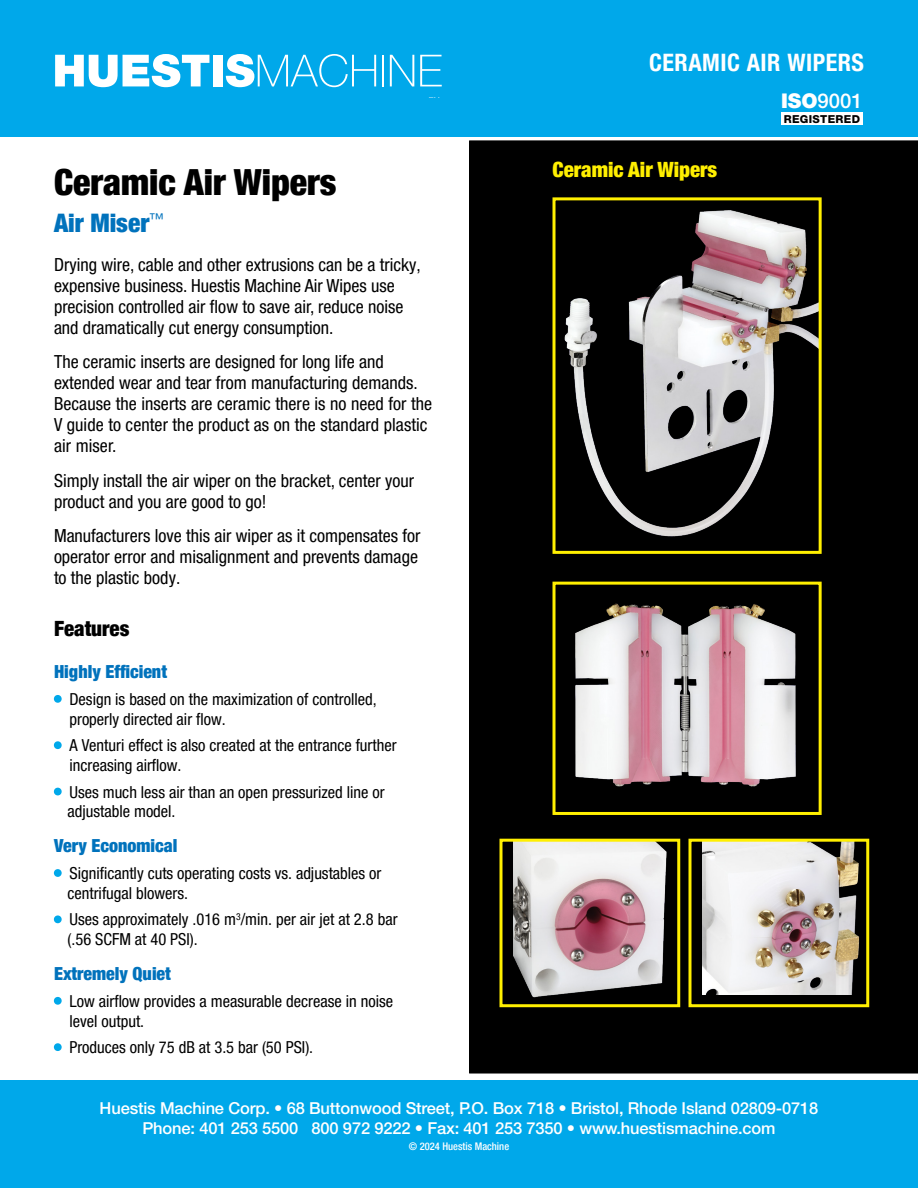
<style>
.page{position:relative;width:918px;height:1188px;background:#fff}
.page>*{position:absolute;margin:0;border:0;box-sizing:border-box;transform-origin:0 0}
.t1{font:900 condensed 36px "Helvetica Neue";color:#000}
.t2{font:900 condensed 25.5px "Helvetica Neue LT Pro";color:#0072bc}
.t3{font:700 condensed 24px "Helvetica Neue LT Pro";letter-spacing:.02em;color:#fff}
.t4{font:900 condensed 21px "Helvetica Neue LT Pro";color:#ffef00}
.t5{font:900 condensed 21px "Helvetica Neue LT Pro";color:#000}
.t6{font:500 20.4px "Helvetica Neue LT Pro";color:#fff}
.t7{font:condensed 18px/21px "Helvetica Neue LT Pro";color:#000}
.t8{font:900 condensed 18px "Helvetica Neue LT Pro";color:#0072bc}
.t9{font:condensed 16.5px/19.8px "Helvetica Neue LT Pro";color:#000}
.t10{font:500 16.5px/19.8px "Helvetica Neue LT Pro";letter-spacing:-.01em;color:#fff;text-align:center}
.t11{font:800 10.95px "Helvetica Neue LT Pro";letter-spacing:.03em;color:#000}
.t12{font:500 condensed 10.5px "Helvetica Neue LT Pro";color:#fff}
.s1{font-weight:900}
</style>
<div class="page">
<div style="left:469px;top:140px;width:449px;height:934px;background:#000"></div>
<div style="left:0;top:0;width:918px;height:136px;background:#00a8ea"></div>
<svg style="left:55px;top:54px;width:154px;height:33px"></svg>
<div style="left:213px;top:55px;width:10px;height:31px;background:#fff"></div>
<svg style="left:226px;top:54px;width:150px;height:33px"></svg>
<hr style="left:382px;top:55px;width:2px;height:31px;background:#fff">
<svg style="left:390px;top:55px;width:24px;height:31px"></svg>
<svg style="left:420px;top:55px;width:22px;height:31px"></svg>
<div style="left:781px;top:112px;width:81px;height:13px;background:#fff"></div>
<div style="left:0;top:1080px;width:918px;height:108px;background:#00a8ea"></div>
<img style="left:557px;top:201px;width:261px;height:349px">
<div style="left:553px;top:197px;width:269px;height:357px;border:3px solid #ffef00"></div>
<img style="left:703px;top:843px;width:162px;height:152px">
<div style="left:688px;top:839px;width:181px;height:168px;border:3px solid #ffef00"></div>
<img style="left:513px;top:843px;width:159px;height:160px">
<div style="left:500px;top:839px;width:180px;height:168px;border:3px solid #ffef00"></div>
<img style="left:560px;top:586px;width:250px;height:225px">
<div style="left:553px;top:582px;width:269px;height:233px;border:3px solid #ffef00"></div>
<h1 class="t1" style="left:54px;top:152px;width:284px">Ceramic Air Wipers</h1>
<h2 class="t2" style="left:54px;top:208px;width:112px">Air Miser<sup>™</sup></h2>
<p class="t7" style="left:54px;top:254px;width:368px">Drying wire, cable and other extrusions can be a tricky, expensive business. Huestis Machine Air Wipes use precision controlled air flow to save air, reduce noise and dramatically cut energy consumption.</p>
<p class="t7" style="left:54px;top:351px;width:380px">The ceramic inserts are designed for long life and extended wear and tear from manufacturing demands.<br>Because the inserts are ceramic there is no need for the V guide to center the product as on the standard plastic air miser.</p>
<p class="t7" style="left:54px;top:470px;width:362px">Simply install the air wiper on the bracket, center your product and you are good to go!</p>
<p class="t7" style="left:54px;top:525px;width:368px">Manufacturers love this air wiper as it compensates for operator error and misalignment and prevents damage to the plastic body.</p>
<p class="t5" style="left:54px;top:616px;width:77px">Features</p>
<p class="t8" style="left:54px;top:661px;width:115px">Highly Efficient</p>
<p class="t9" style="left:69px;top:689px;width:309px">Design is based on the maximization of controlled, properly directed air flow.</p>
<p class="t9" style="left:69px;top:735px;width:329px">A Venturi effect is also created at the entrance further increasing airflow.</p>
<p class="t9" style="left:68px;top:782px;width:319px">Uses much less air than an open pressurized line or adjustable model.</p>
<p class="t8" style="left:54px;top:835px;width:125px">Very Economical</p>
<p class="t9" style="left:68px;top:863px;width:316px">Significantly cuts operating costs vs. adjustables or centrifugal blowers.</p>
<p class="t9" style="left:67px;top:909px;width:332px">Uses approximately .016 m<sup>3</sup>/min. per air jet at 2.8 bar (.56 SCFM at 40 PSI).</p>
<p class="t8" style="left:54px;top:963px;width:118px">Extremely Quiet</p>
<p class="t9" style="left:69px;top:991px;width:325px">Low airflow provides a measurable decrease in noise level output.</p>
<p class="t9" style="left:69px;top:1037px;width:245px">Produces only 75 dB at 3.5 bar (50 PSI).</p>
<h3 class="t3" style="left:649px;top:48px;width:216px">CERAMIC AIR WIPERS</h3>
<p class="t6" style="left:781px;top:88px;width:83px"><span class="s1">ISO</span>9001</p>
<p class="t11" style="left:784px;top:112px;width:78px">REGISTERED</p>
<p class="t4" style="left:553px;top:157px;width:166px">Ceramic Air Wipers</p>
<p class="t10" style="left:100px;top:1098px;width:720px">Huestis Machine Corp. • 68 Buttonwood Street, P.O. Box 718 • Bristol, Rhode Island 02809-0718<br>Phone: 401 253 5500 800 972 9222 • Fax: 401 253 7350 • www.huestismachine.com</p>
<p class="t12" style="left:409px;top:1140px;width:102px">© 2024 Huestis Machine</p>
</div>
